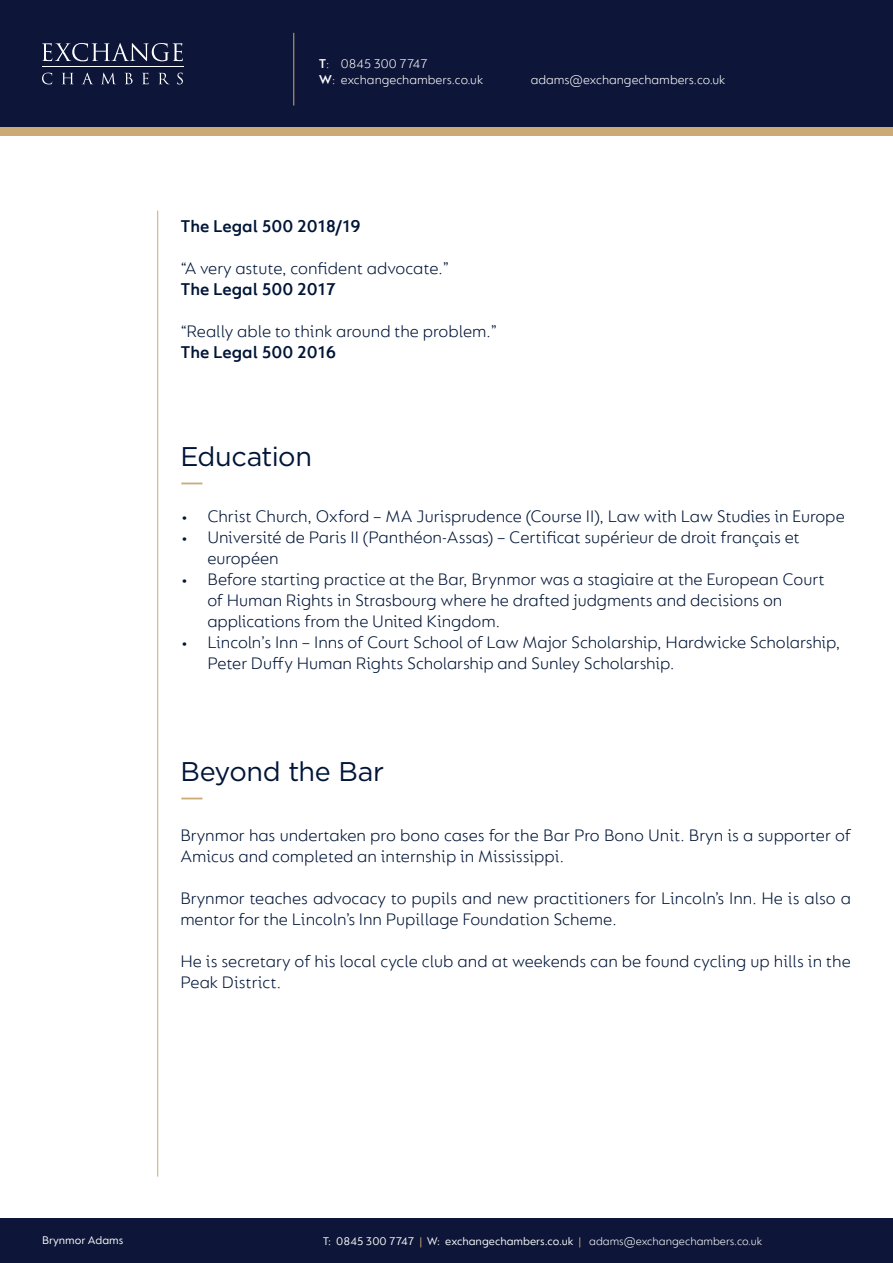
<style>
.page{position:relative;width:893px;height:1263px;background:#fff}
.page>*{position:absolute;margin:0;border:0;box-sizing:border-box;transform-origin:0 0}
.t1{font:27px "Gotham";letter-spacing:-.015em;color:#001537}
.t2{font:300 18px/21px "FS Lucas";letter-spacing:-.005em;color:#001537}
.t3{font:600 18px "FS Lucas";color:#001537}
.t4{font:300 13.5px/16.2px "FS Lucas";color:#fff}
.t5{font:12px "FS Lucas";color:#fff}
.s1{font-weight:600}
.s2{color:#cbaa76}
.s3{font-weight:300}
</style>
<div class="page">
<div style="left:0;top:64px;width:893px;height:72px;background:#cbaa76"></div>
<div style="left:0;top:0;width:893px;height:127px;background:#0d1638"></div>
<div style="left:0;top:1219px;width:893px;height:44px;background:#0d1638"></div>
<hr style="left:42px;top:67px;width:142px;height:1px;background:#fff">
<svg style="left:42px;top:43px;width:141px;height:18px"></svg>
<svg style="left:42px;top:73px;width:10px;height:11px"></svg>
<svg style="left:62px;top:73px;width:11px;height:11px"></svg>
<svg style="left:82px;top:73px;width:11px;height:11px"></svg>
<svg style="left:102px;top:73px;width:13px;height:11px"></svg>
<svg style="left:125px;top:73px;width:8px;height:11px"></svg>
<svg style="left:142px;top:73px;width:7px;height:11px"></svg>
<svg style="left:159px;top:73px;width:10px;height:11px"></svg>
<svg style="left:177px;top:73px;width:6px;height:11px"></svg>
<hr style="left:293px;top:33px;width:1px;height:73px;background:#cbaa76">
<hr style="left:157px;top:211px;width:1px;height:966px;background:#cbaa76">
<svg style="left:181px;top:483px;width:21px;height:1px"></svg>
<svg style="left:181px;top:798px;width:21px;height:1px"></svg>
<p class="t4" style="left:319px;top:55px;width:166px"><span class="s1">T</span>: 0845 300 7747<br><span class="s1">W</span>: exchangechambers.co.uk</p>
<p class="t4" style="left:531px;top:71px;width:196px">adams@exchangechambers.co.uk</p>
<p class="t3" style="left:180px;top:215px;width:182px">The Legal 500 2018/19</p>
<p class="t2" style="left:180px;top:257px;width:270px">“A very astute, confident advocate.”<br><span class="s1">The Legal 500 2017</span></p>
<p class="t2" style="left:180px;top:320px;width:318px">“Really able to think around the problem.”<br><span class="s1">The Legal 500 2016</span></p>
<p class="t1" style="left:180px;top:439px;width:133px">Education</p>
<p class="t2" style="left:180px;top:505px;width:666px">• Christ Church, Oxford – MA Jurisprudence (Course II), Law with Law Studies in Europe</p>
<p class="t2" style="left:207px;top:526px;width:594px;text-indent:-27px">• Université de Paris II (Panthéon-Assas) – Certificat supérieur de droit français et européen</p>
<p class="t2" style="left:207px;top:568px;width:619px;text-indent:-27px">• Before starting practice at the Bar, Brynmor was a stagiaire at the European Court of Human Rights in Strasbourg where he drafted judgments and decisions on applications from the United Kingdom.</p>
<p class="t2" style="left:207px;top:631px;width:635px;text-indent:-27px">• Lincoln’s Inn – Inns of Court School of Law Major Scholarship, Hardwicke Scholarship,<br>Peter Duffy Human Rights Scholarship and Sunley Scholarship.</p>
<p class="t1" style="left:180px;top:754px;width:205px">Beyond the Bar</p>
<p class="t2" style="left:180px;top:824px;width:672px">Brynmor has undertaken pro bono cases for the Bar Pro Bono Unit. Bryn is a supporter of<br>Amicus and completed an internship in Mississippi.</p>
<p class="t2" style="left:180px;top:887px;width:672px">Brynmor teaches advocacy to pupils and new practitioners for Lincoln’s Inn. He is also a mentor for the Lincoln’s Inn Pupillage Foundation Scheme.</p>
<p class="t2" style="left:180px;top:950px;width:672px">He is secretary of his local cycle club and at weekends can be found cycling up hills in the<br>Peak District.</p>
<p class="t5" style="left:42px;top:1233px;width:83px">Brynmor Adams</p>
<p class="t5" style="left:323px;top:1235px;width:441px">T: 0845 300 7747 <span class="s2">|</span> W: exchangechambers.co.uk <span class="s2">|</span> <span class="s3">adams@exchangechambers.co.uk</span></p>
</div>
